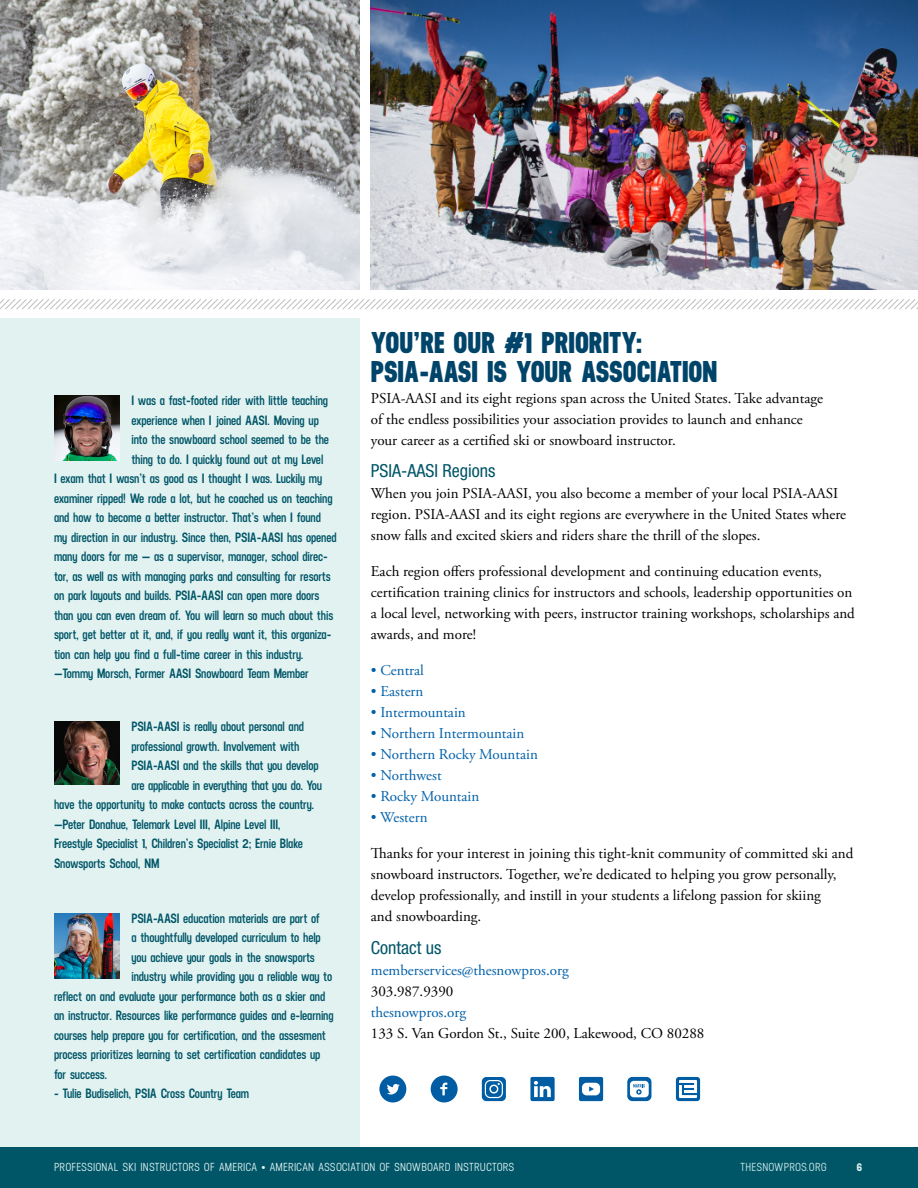
<style>
.page{position:relative;width:918px;height:1188px;background:#fff}
.page>*{position:absolute;margin:0;border:0;box-sizing:border-box;transform-origin:0 0}
.t1{font:800 30px/28.5px "Neusa";letter-spacing:-.005em;color:#00446a}
.t2{font:condensed 18px "Helvetica Neue LT Std";color:#005567}
.t3{font:15px/21px "Adobe Garamond Pro";color:#000}
.t4{font:15px "Adobe Garamond Pro";color:#0060a9}
.t5{font:600 13.5px "Neusa";letter-spacing:-.01em;color:#005567}
.t6{font:500 11.7px "Neusa";letter-spacing:.005em;color:#e1f2f1}
.t7{font:500 11.7px "Neusa";letter-spacing:.005em;color:#ceebea}
.t8{font:700 11.7px "Neusa";color:#daefee}
</style>
<div class="page">
<svg style="left:0;top:299px;width:918px;height:11px"></svg>
<div style="left:0;top:319px;width:359px;height:830px;background:#e1f2f1"></div>
<div style="left:0;top:1148px;width:918px;height:40px;background:#005567"></div>
<img style="left:54px;top:395px;width:65px;height:66px">
<img style="left:54px;top:722px;width:65px;height:63px">
<img style="left:0;top:0;width:359px;height:290px">
<img style="left:371px;top:0;width:547px;height:290px">
<svg style="left:627px;top:1077px;width:24px;height:24px"></svg>
<svg style="left:676px;top:1077px;width:24px;height:24px"></svg>
<svg style="left:431px;top:1076px;width:27px;height:26px"></svg>
<svg style="left:379px;top:1076px;width:27px;height:26px"></svg>
<svg style="left:530px;top:1077px;width:25px;height:24px"></svg>
<svg style="left:482px;top:1077px;width:24px;height:24px"></svg>
<div style="left:485px;top:1080px;width:18px;height:18px;border:1px solid #fff;border-radius:5px"></div>
<div style="left:489px;top:1085px;width:9px;height:9px;border:1px solid #fff;border-radius:50%"></div>
<svg style="left:579px;top:1077px;width:24px;height:24px"></svg>
<img style="left:54px;top:913px;width:65px;height:65px">
<p class="t5" style="left:131px;top:392px;width:198px">I was a fast-footed rider with little teaching</p>
<p class="t5" style="left:131px;top:411px;width:189px">experience when I joined AASI. Moving up</p>
<p class="t5" style="left:131px;top:431px;width:199px">into the snowboard school seemed to be the</p>
<p class="t5" style="left:131px;top:450px;width:193px">thing to do. I quickly found out at my Level</p>
<p class="t5" style="left:54px;top:470px;width:270px">I exam that I wasn’t as good as I thought I was. Luckily my</p>
<p class="t5" style="left:54px;top:489px;width:280px">examiner ripped! We rode a lot, but he coached us on teaching</p>
<p class="t5" style="left:54px;top:509px;width:268px">and how to become a better instructor. That’s when I found</p>
<p class="t5" style="left:54px;top:528px;width:284px">my direction in our industry. Since then, PSIA-AASI has opened</p>
<p class="t5" style="left:54px;top:548px;width:275px">many doors for me — as a supervisor, manager, school direc-</p>
<p class="t5" style="left:54px;top:567px;width:278px">tor, as well as with managing parks and consulting for resorts</p>
<p class="t5" style="left:54px;top:587px;width:267px">on park layouts and builds. PSIA-AASI can open more doors</p>
<p class="t5" style="left:54px;top:606px;width:281px">than you can even dream of. You will learn so much about this</p>
<p class="t5" style="left:54px;top:626px;width:279px">sport, get better at it, and, if you really want it, this organiza-</p>
<p class="t5" style="left:54px;top:645px;width:251px">tion can help you find a full-time career in this industry.</p>
<p class="t5" style="left:54px;top:665px;width:256px">—Tommy Morsch, Former AASI Snowboard Team Member</p>
<p class="t5" style="left:131px;top:718px;width:174px">PSIA-AASI is really about personal and</p>
<p class="t5" style="left:131px;top:737px;width:170px">professional growth. Involvement with</p>
<p class="t5" style="left:131px;top:757px;width:189px">PSIA-AASI and the skills that you develop</p>
<p class="t5" style="left:131px;top:776px;width:192px">are applicable in everything that you do. You</p>
<p class="t5" style="left:54px;top:796px;width:262px">have the opportunity to make contacts across the country.</p>
<p class="t5" style="left:54px;top:815px;width:228px">—Peter Donahue, Telemark Level III, Alpine Level III,</p>
<p class="t5" style="left:54px;top:835px;width:250px">Freestyle Specialist 1, Children’s Specialist 2; Ernie Blake</p>
<p class="t5" style="left:54px;top:854px;width:107px">Snowsports School, NM</p>
<p class="t5" style="left:131px;top:909px;width:190px">PSIA-AASI education materials are part of</p>
<p class="t5" style="left:131px;top:928px;width:191px">a thoughtfully developed curriculum to help</p>
<p class="t5" style="left:131px;top:948px;width:185px">you achieve your goals in the snowsports</p>
<p class="t5" style="left:131px;top:967px;width:202px">industry while providing you a reliable way to</p>
<p class="t5" style="left:54px;top:987px;width:273px">reflect on and evaluate your performance both as a skier and</p>
<p class="t5" style="left:54px;top:1006px;width:281px">an instructor. Resources like performance guides and e-learning</p>
<p class="t5" style="left:54px;top:1026px;width:273px">courses help prepare you for certification, and the assesment</p>
<p class="t5" style="left:54px;top:1045px;width:268px">process prioritizes learning to set certification candidates up</p>
<p class="t5" style="left:54px;top:1065px;width:55px">for success.</p>
<p class="t5" style="left:54px;top:1084px;width:197px">- Tulie Budiselich, PSIA Cross Country Team</p>
<h1 class="t1" style="left:371px;top:327px;width:348px">YOU’RE OUR #1 PRIORITY:<br>PSIA-AASI IS YOUR ASSOCIATION</h1>
<p class="t3" style="left:371px;top:388px;width:454px">PSIA-AASI and its eight regions span across the United States. Take advantage of the endless possibilities your association provides to launch and enhance your career as a certified ski or snowboard instructor.</p>
<h2 class="t2" style="left:371px;top:460px;width:126px">PSIA-AASI Regions</h2>
<p class="t3" style="left:371px;top:483px;width:477px">When you join PSIA-AASI, you also become a member of your local PSIA-AASI region. PSIA-AASI and its eight regions are everywhere in the United States where snow falls and excited Skiers and riders share the thrill of the slopes.</p>
<p class="t3" style="left:371px;top:561px;width:486px">Each region offers professional development and continuing education events, certification training clinics for instructors and schools, leadership opportunities on a local level, networking with peers, instructor training workshops, scholarships and awards, and more!</p>
<p class="t4" style="left:371px;top:661px;width:55px">• Central</p>
<p class="t4" style="left:371px;top:682px;width:54px">• Eastern</p>
<p class="t4" style="left:371px;top:703px;width:96px">• Intermountain</p>
<p class="t4" style="left:371px;top:724px;width:155px">• Northern Intermountain</p>
<p class="t4" style="left:371px;top:745px;width:169px">• Northern Rocky Mountain</p>
<p class="t4" style="left:371px;top:766px;width:72px">• Northwest</p>
<p class="t4" style="left:371px;top:787px;width:110px">• Rocky Mountain</p>
<p class="t4" style="left:371px;top:808px;width:58px">• Western</p>
<p class="t3" style="left:371px;top:843px;width:484px">Thanks for your interest in joining this tight-knit community of committed ski and snowboard instructors. Together, we’re dedicated to helping you grow personally, develop professionally, and instill in your students a lifelong passion for skiing<br>and snowboarding.</p>
<h2 class="t2" style="left:371px;top:937px;width:72px">Contact us</h2>
<p class="t4" style="left:371px;top:961px;width:199px">memberservices@thesnowpros.org</p>
<p class="t3" style="left:371px;top:981px;width:84px">303.987.9390</p>
<p class="t4" style="left:371px;top:1003px;width:97px">thesnowpros.org</p>
<p class="t3" style="left:371px;top:1023px;width:335px">133 S. Van Gordon St., Suite 200, Lakewood, CO 80288</p>
<p class="t6" style="left:54px;top:1160px;width:462px">PROFESSIONAL SKI INSTRUCTORS OF AMERICA • AMERICAN ASSOCIATION OF SNOWBOARD INSTRUCTORS</p>
<p class="t7" style="left:740px;top:1160px;width:88px">THESNOWPROS.ORG</p>
<p class="t8" style="left:857px;top:1159px;width:7px">6</p>
</div>
